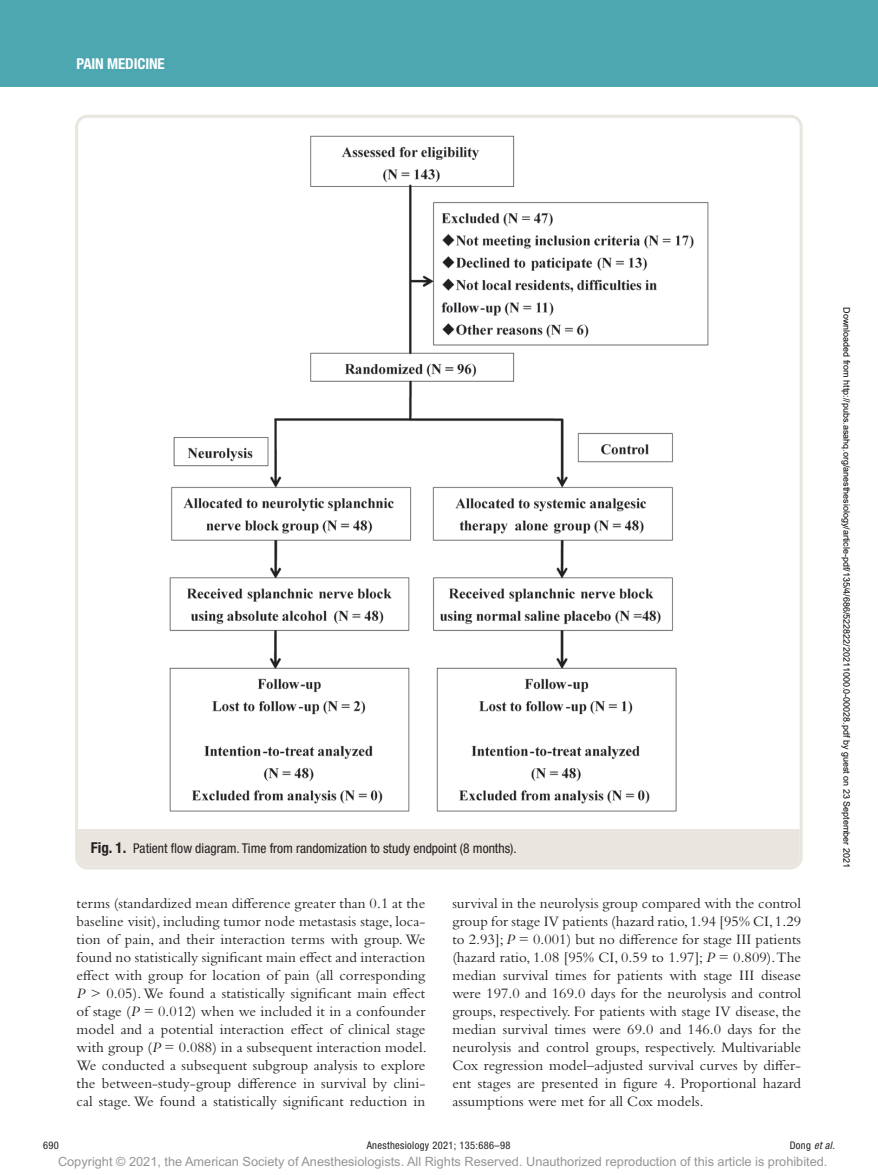
<style>
.page{position:relative;width:878px;height:1175px;background:#fff}
.page>*{position:absolute;margin:0;border:0;box-sizing:border-box;transform-origin:0 0}
.t1{font:15px/18px "Bembo Std";letter-spacing:.005em;color:#231f20;text-align:justify}
.t2{font:700 condensed 15px "Helvetica Neue LT Std";letter-spacing:-.01em;color:#fff}
.t3{font:condensed 13.5px "Helvetica Neue LT Std";color:#231f20}
.t4{font:12.75px "Arial MT Std";color:#939598}
.t5{font:condensed 10.5px "Helvetica Neue LT Std";letter-spacing:.03em;color:#231f20}
.t6{font:italic condensed 10.5px "Helvetica Neue LT Std";color:#231f20}
.t7{font:9px "Arial";color:#000}
.s1{font-weight:700;font-size:15px}
.s2{font-style:italic}
.s3{font-style:normal}
</style>
<div class="page">
<div style="left:0;top:0;width:878px;height:86px;background:#4da7b0"></div>
<img style="left:169px;top:135px;width:540px;height:677px">
<div style="left:78px;top:829px;width:721px;height:37px;background:#e9e6df"></div>
<div style="left:75px;top:115px;width:727px;height:754px;border:3px solid #e9e6df;border-radius:11px"></div>
<p class="t2" style="left:77px;top:54px;width:90px">PAIN MEDICINE</p>
<p class="t3" style="left:91px;top:840px;width:427px"><span class="s1">Fig. 1.</span> Patient flow diagram. Time from randomization to study endpoint (8 months).</p>
<p class="t1" style="left:77px;top:894px;width:352px">terms (standardized mean difference greater than 0.1 at the baseline visit), including tumor node metastasis stage, loca&shy;tion of pain, and their interaction terms with group. We found no statistically significant main effect and interaction effect with group for location of pain (all corresponding <span class="s2">P</span> &gt; 0.05). We found a statistically significant main effect of stage (<span class="s2">P</span> = 0.012) when we included it in a confounder model and a potential interaction effect of clinical stage with group (<span class="s2">P</span> = 0.088) in a subsequent interaction model.<br>We conducted a subsequent subgroup analysis to explore the between-study-group difference in survival by clini&shy;cal stage. We found a statistically significant reduction in</p>
<p class="t1" style="left:452px;top:894px;width:350px">survival in the neurolysis group compared with the control group for stage IV patients (hazard ratio, 1.94 [95% CI, 1.29 to 2.93]; <span class="s2">P</span> = 0.001) but no difference for stage III patients (hazard ratio, 1.08 [95% CI, 0.59 to 1.97]; <span class="s2">P</span> = 0.809). The median survival times for patients with stage III disease were 197.0 and 169.0 days for the neurolysis and control groups, respectively. For patients with stage IV disease, the median survival times were 69.0 and 146.0 days for the neurolysis and control groups, respectively. Multivariable Cox regression model–adjusted survival curves by differ&shy;ent stages are presented in figure 4. Proportional hazard assumptions were met for all Cox models.</p>
<p class="t7" style="left:850px;top:307px;width:562px;rotate:90deg">Downloaded from http://pubs.asahq.org/anesthesiology/article-pdf/135/4/686/522822/20211000.0-00028.pdf by guest on 23 September 2021</p>
<p class="t5" style="left:43px;top:1139px;width:17px">690</p>
<p class="t5" style="left:367px;top:1139px;width:145px">Anesthesiology 2021; 135:686–98</p>
<p class="t6" style="left:789px;top:1139px;width:47px"><span class="s3">Dong</span> et al.</p>
<p class="t4" style="left:58px;top:1154px;width:771px">Copyright © 2021, the American Society of Anesthesiologists. All Rights Reserved. Unauthorized reproduction of this article is prohibited.</p>
</div>
